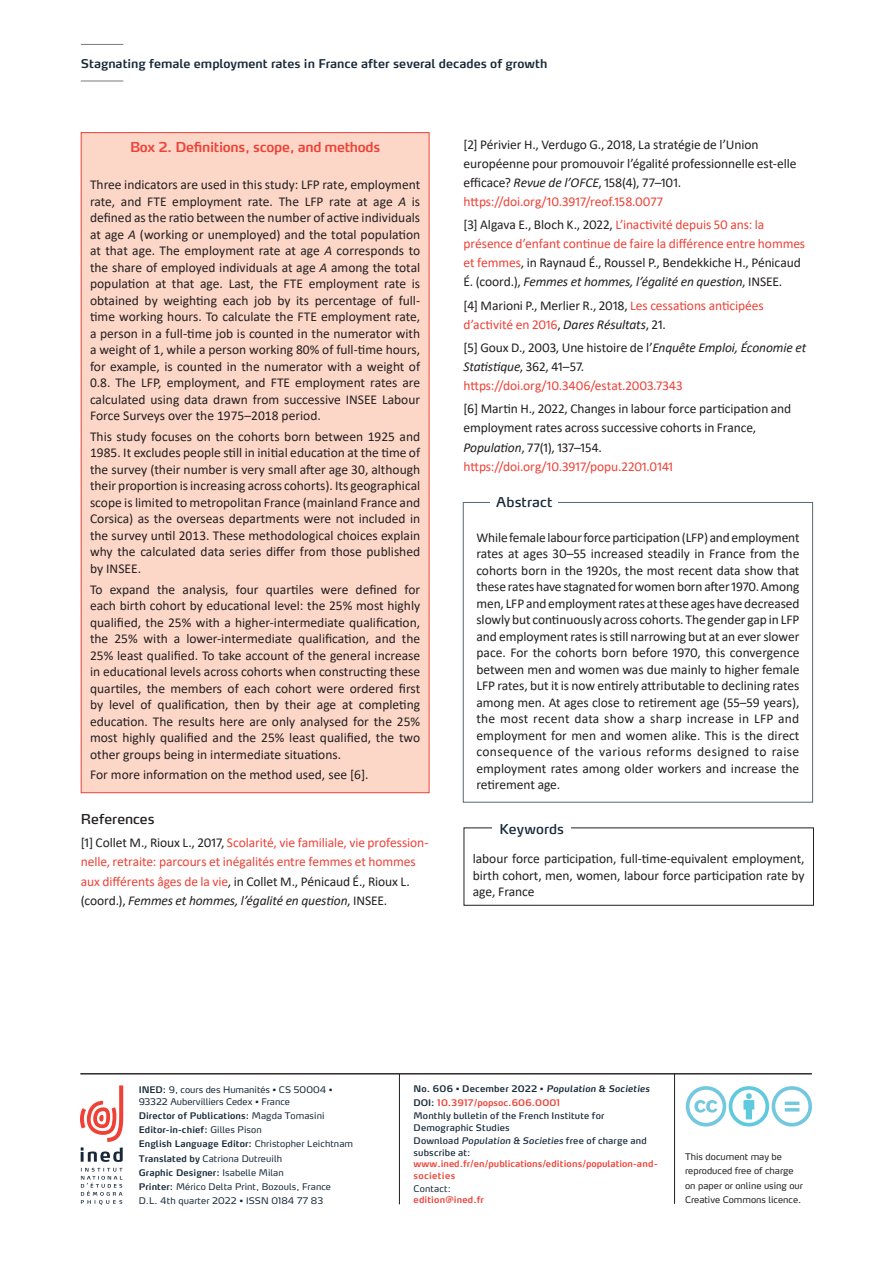
<style>
.page{position:relative;width:893px;height:1263px;background:#fff}
.page>*{position:absolute;margin:0;border:0;box-sizing:border-box;transform-origin:0 0}
.E-texte_sans_retrait{font:13.5px/16.5px "Calibri";letter-spacing:-.005em;color:#231f20;text-align:justify}
.E-texte_sans_retrait-2{font:13.5px/19px "Calibri";letter-spacing:-.005em;color:#ee4237}
.Titre_tableau{font:600 13.5px "Max OT";letter-spacing:-.025em;color:#ee4237}
.Résumé_-_titre{font:13.5px "Max OT";letter-spacing:.01em;color:#172938}
.Paragraphe_sans_retr{font:13.5px "Max OT";color:#231f20}
.Titre_Edito{font:600 12px "Max OT";color:#172938}
.t1{font:600 9px "Max OT";letter-spacing:.01em;color:#172938}
.t2{font:600 9px/11.4px "Max OT";letter-spacing:.01em;color:#ee4237}
.t3{font:9px/12.1px "Max OT";letter-spacing:.01em;color:#172938}
.t4{font:9px/14.5px "Max OT";color:#231f20}
.t5{font:9px/11.4px "Max OT";letter-spacing:.02em;color:#172938}
.s1{font-style:italic}
.s2{color:#231f20}
.s3{font-style:italic;color:#231f20}
.s4{color:#ee4237}
.s5{font-weight:600}
.s6{font-weight:400}
.s7{color:#172938}
.s8{font-weight:400;color:#172938}
</style>
<div class="page">
<div style="left:464px;top:827px;width:350px;height:79px;border:1px solid #231f20"></div>
<div style="left:493px;top:818px;width:78px;height:22px;background:#fff"></div>
<div style="left:463px;top:502px;width:350px;height:300px;border:1px solid #566874"></div>
<div style="left:490px;top:490px;width:68px;height:24px;background:#fff"></div>
<div style="left:81px;top:133px;width:348px;height:660px;background:#fcd7c8"></div>
<hr style="left:81px;top:44px;width:42px;height:1px;background:#76787b">
<hr style="left:81px;top:81px;width:42px;height:1px;background:#76787b">
<hr style="left:80px;top:1073px;width:732px;height:1px;background:#231f20">
<svg style="left:81px;top:1168px;width:41px;height:37px"></svg>
<svg style="left:80px;top:1085px;width:43px;height:77px"></svg>
<hr style="left:399px;top:1074px;width:1px;height:130px;background:#231f20">
<hr style="left:674px;top:1073px;width:1px;height:131px;background:#231f20">
<svg style="left:686px;top:1086px;width:126px;height:40px"></svg>
<p class="Titre_Edito" style="left:81px;top:56px;width:468px">Stagnating female employment rates in France after several decades of growth</p>
<p class="Titre_tableau" style="left:130px;top:138px;width:252px">Box 2. Definitions, scope, and methods</p>
<p class="E-texte_sans_retrait" style="left:90px;top:176px;width:332px">Three indicators are used in this study: LFP rate, employment rate, and FTE employment rate. The LFP rate at age <span class="s1">A</span> is defined as the ratio between the number of active individuals at age <span class="s1">A</span> (working or unemployed) and the total population at that age. The employment rate at age <span class="s1">A</span> corresponds to the share of employed individuals at age <span class="s1">A</span> among the total population at that age. Last, the FTE employment rate is obtained by weighting each job by its percentage of full&shy;time working hours. To calculate the FTE employment rate, a person in a full-time job is counted in the numerator with a weight of 1, while a person working 80% of full-time hours, for example, is counted in the numerator with a weight of 0.8. The LFP, employment, and FTE employment rates are calculated using data drawn from successive INSEE Labour Force Surveys over the 1975–2018 period.</p>
<p class="E-texte_sans_retrait" style="left:90px;top:428px;width:332px">This study focuses on the cohorts born between 1925 and 1985. It excludes people still in initial education at the time of the survey (their number is very small after age 30, although their proportion is increasing across cohorts). Its geographical scope is limited to metropolitan France (mainland France and Corsica) as the overseas departments were not included in the survey until 2013. These methodological choices explain why the calculated data series differ from those published by INSEE.</p>
<p class="E-texte_sans_retrait" style="left:90px;top:580px;width:332px">To expand the analysis, four quartiles were defined for each birth cohort by educational level: the 25% most highly qualified, the 25% with a higher-intermediate qualification, the 25% with a lower-intermediate qualification, and the 25% least qualified. To take account of the general increase in educational levels across cohorts when constructing these quartiles, the members of each cohort were ordered first by level of qualification, then by their age at completing education. The results here are only analysed for the 25% most highly qualified and the 25% least qualified, the two other groups being in intermediate situations.</p>
<p class="E-texte_sans_retrait" style="left:90px;top:766px;width:280px">For more information on the method used, see [6].</p>
<p class="Paragraphe_sans_retr" style="left:81px;top:810px;width:75px">References</p>
<p class="E-texte_sans_retrait-2" style="left:81px;top:833px;width:349px"><span class="s2">[1] Collet M., Rioux L., 2017,</span> Scolarité, vie familiale, vie profession&shy;nelle, retraite: parcours et inégalités entre femmes et hommes aux différents âges de la vie<span class="s2">, in Collet M., Pénicaud É., Rioux L. (coord.),</span> <span class="s3">Femmes et hommes, l’égalité en question</span><span class="s2">, INSEE.</span></p>
<p class="E-texte_sans_retrait" style="left:464px;top:134px;width:334px;line-height:19px;text-align:left">[2] Périvier H., Verdugo G., 2018, La stratégie de l’Union européenne pour promouvoir l’égalité professionnelle est-elle efficace? <span class="s1">Revue de l’OFCE</span>, 158(4), 77–101. <span class="s4">https://doi.org/10.3917/reof.158.0077</span></p>
<p class="E-texte_sans_retrait" style="left:464px;top:215px;width:343px;line-height:19px;text-align:left">[3] Algava E., Bloch K., 2022, <span class="s4">L’inactivité depuis 50 ans: la présence d’enfant continue de faire la différence entre hommes et femmes</span>, in Raynaud É., Roussel P., Bendekkiche H., Pénicaud É. (coord.), <span class="s1">Femmes et hommes, l’égalité en question</span>, INSEE.</p>
<p class="E-texte_sans_retrait-2" style="left:464px;top:295px;width:302px"><span class="s2">[4] Marioni P., Merlier R., 2018,</span> Les cessations anticipées d’activité en 2016<span class="s2">,</span> <span class="s3">Dares Résultats</span><span class="s2">, 21.</span></p>
<p class="E-texte_sans_retrait" style="left:464px;top:338px;width:344px;line-height:19px;text-align:left">[5] Goux D., 2003, Une histoire de l’<span class="s1">Enquête Emploi, Économie et<br>Statistique</span>, 362, 41–57. <span class="s4">https://doi.org/10.3406/estat.2003.7343</span></p>
<p class="E-texte_sans_retrait" style="left:464px;top:399px;width:329px;line-height:19px;text-align:left">[6] Martin H., 2022, Changes in labour force participation and employment rates across successive cohorts in France, <span class="s1">Population</span>, 77(1), 137–154. <span class="s4">https://doi.org/10.3917/popu.2201.0141</span></p>
<p class="Résumé_-_titre" style="left:496px;top:494px;width:58px">Abstract</p>
<p class="E-texte_sans_retrait" style="left:476px;top:528px;width:324px">While female labour force participation (LFP) and employment rates at ages 30–55 increased steadily in France from the cohorts born in the 1920s, the most recent data show that these rates have stagnated for women born after 1970. Among men, LFP and employment rates at these ages have decreased slowly but continuously across cohorts. The gender gap in LFP and employment rates is still narrowing but at an ever slower pace. For the cohorts born before 1970, this convergence between men and women was due mainly to higher female LFP rates, but it is now entirely attributable to declining rates among men. At ages close to retirement age (55–59 years), the most recent data show a sharp increase in LFP and employment for men and women alike. This is the direct consequence of the various reforms designed to raise employment rates among older workers and increase the retirement age.</p>
<p class="Résumé_-_titre" style="left:500px;top:821px;width:66px">Keywords</p>
<p class="E-texte_sans_retrait" style="left:473px;top:850px;width:333px">labour force participation, full-time-equivalent employment, birth cohort, men, women, labour force participation rate by age, France</p>
<p class="t3" style="left:139px;top:1083px;width:196px"><span class="s5">INED:</span> 9, cours des Humanités • CS 50004 •<br>93322 Aubervilliers Cedex • France</p>
<p class="t1" style="left:139px;top:1110px;width:187px">Director of Publications: <span class="s6">Magda Tomasini</span></p>
<p class="t1" style="left:139px;top:1124px;width:125px">Editor-in-chief: <span class="s6">Gilles Pison</span></p>
<p class="t1" style="left:139px;top:1138px;width:216px">English Language Editor: <span class="s6">Christopher Leichtnam</span></p>
<p class="t3" style="left:139px;top:1152px;width:145px"><span class="s5">Translated by</span> Catriona Dutreuilh</p>
<p class="t1" style="left:139px;top:1167px;width:147px">Graphic Designer: <span class="s6">Isabelle Milan</span></p>
<p class="t3" style="left:139px;top:1180px;width:194px"><span class="s5">Printer:</span> Mérico Delta Print, Bozouls, France</p>
<p class="t3" style="left:139px;top:1195px;width:186px">D.L. 4th quarter 2022 • ISSN 0184 77 83</p>
<p class="t1" style="left:414px;top:1083px;width:238px">No. 606 • December 2022 • <span class="s1">Population &amp; Societies</span></p>
<p class="t2" style="left:414px;top:1097px;width:148px"><span class="s7">DOI:</span> 10.3917/popsoc.606.0001</p>
<p class="t5" style="left:414px;top:1110px;width:192px">Monthly bulletin of the French Institute for<br>Demographic Studies</p>
<p class="t2" style="left:414px;top:1135px;width:246px"><span class="s8">Download Population &amp; Societies free of charge and subscribe at: </span>www.ined.fr/en/publications/editions/population-and&shy;societies</p>
<p class="t2" style="left:414px;top:1183px;width:72px"><span class="s8">Contact: </span>edition@ined.fr</p>
<p class="t4" style="left:685px;top:1149px;width:119px">This document may be reproduced free of charge on paper or online using our<br>Creative Commons licence.</p>
</div>
